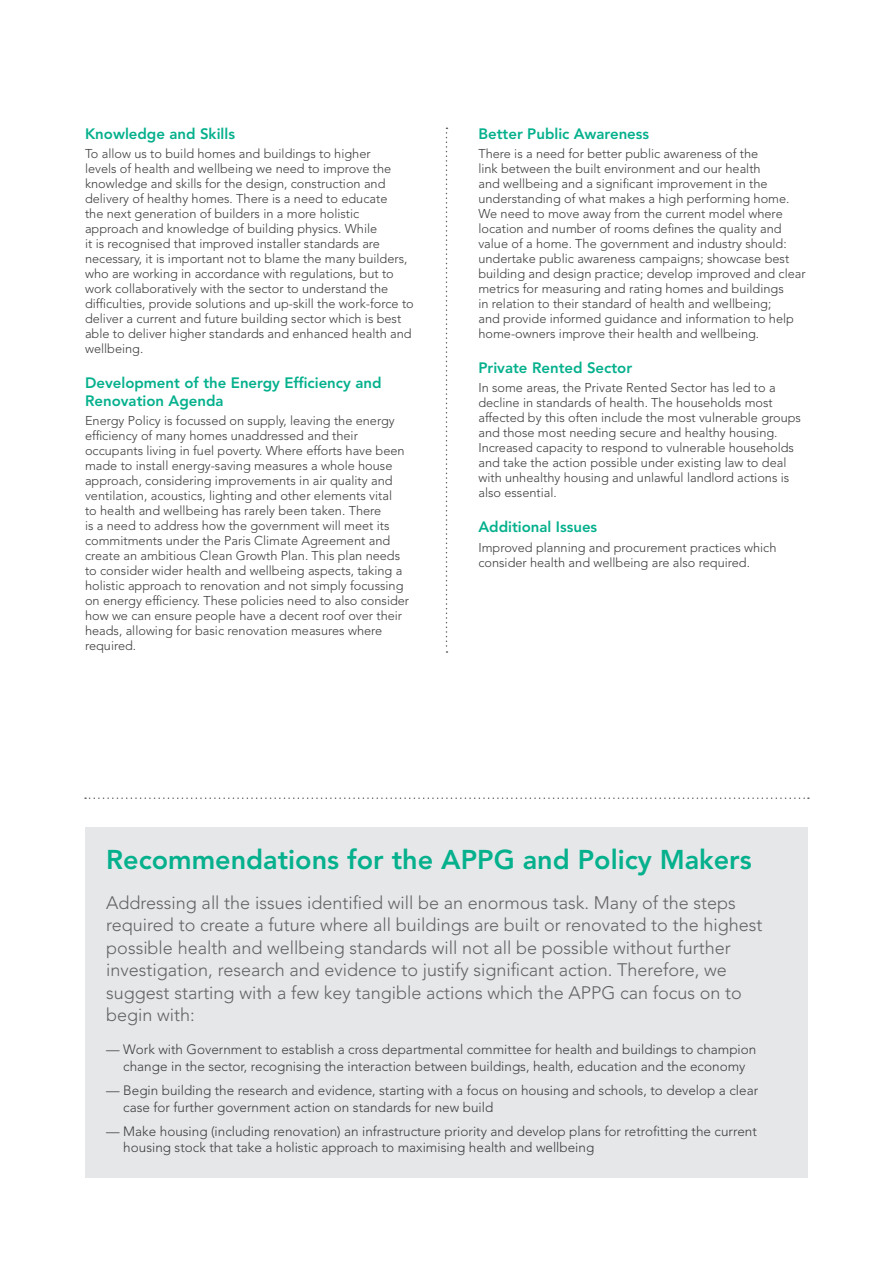
<style>
.page{position:relative;width:893px;height:1263px;background:#fff}
.page>*{position:absolute;margin:0;border:0;box-sizing:border-box;transform-origin:0 0}
.t1{font:800 27px "Avenir LT Std";color:#05b08d}
.t2{font:300 18px/22.5px "Avenir LT Std";color:#636366}
.t3{font:800 15px/18px "Avenir LT Std";color:#05b08d}
.t4{font:300 13.5px/16.2px "Avenir LT Std";color:#3e3e3f}
.t5{font:300 12.75px/15px "Avenir LT Std";color:#3e3e3f}
</style>
<div class="page">
<svg style="left:446px;top:128px;width:1px;height:525px"></svg>
<svg style="left:85px;top:797px;width:724px;height:2px"></svg>
<div style="left:85px;top:827px;width:723px;height:351px;background:#e6e7e9"></div>
<p class="t3" style="left:85px;top:125px;width:152px">Knowledge and Skills</p>
<p class="t5" style="left:85px;top:146px;width:330px">To allow us to build homes and buildings to higher<br>levels of health and wellbeing we need to improve the knowledge and skills for the design, construction and delivery of healthy homes. There is a need to educate<br>the next generation of builders in a more holistic approach and knowledge of building physics. While<br>it is recognised that improved installer standards are necessary, it is important not to blame the many builders, who are working in accordance with regulations, but to work collaboratively with the sector to understand the difficulties, provide solutions and up-skill the work-force to deliver a current and future building sector which is best able to deliver higher standards and enhanced health and wellbeing.</p>
<p class="t3" style="left:85px;top:374px;width:298px">Development of the Energy Efficiency and<br>Renovation Agenda</p>
<p class="t5" style="left:85px;top:414px;width:326px">Energy Policy is focussed on supply, leaving the energy efficiency of many homes unaddressed and their occupants living in fuel poverty. Where efforts have been made to install energy-saving measures a whole house approach, considering improvements in air quality and ventilation, acoustics, lighting and other elements vital<br>to health and wellbeing has rarely been taken. There<br>is a need to address how the government will meet its commitments under the Paris Climate Agreement and create an ambitious Clean Growth Plan. This plan needs to consider wider health and wellbeing aspects, taking a holistic approach to renovation and not simply focussing on energy efficiency. These policies need to also consider how we can ensure people have a decent roof over their heads, allowing for basic renovation measures where required.</p>
<p class="t3" style="left:478px;top:125px;width:172px">Better Public Awareness</p>
<p class="t5" style="left:478px;top:146px;width:329px">There is a need for better public awareness of the<br>link between the built environment and our health<br>and wellbeing and a significant improvement in the understanding of what makes a high performing home.<br>We need to move away from the current model where location and number of rooms defines the quality and value of a home. The government and industry should: undertake public awareness campaigns; showcase best building and design practice; develop improved and clear metrics for measuring and rating homes and buildings<br>in relation to their standard of health and wellbeing;<br>and provide informed guidance and information to help home-owners improve their health and wellbeing.</p>
<p class="t3" style="left:478px;top:359px;width:155px">Private Rented Sector</p>
<p class="t5" style="left:478px;top:381px;width:324px">In some areas, the Private Rented Sector has led to a decline in standards of health. The households most affected by this often include the most vulnerable groups and those most needing secure and healthy housing.<br>Increased capacity to respond to vulnerable households and take the action possible under existing law to deal with unhealthy housing and unlawful landlord actions is also essential.</p>
<p class="t3" style="left:478px;top:518px;width:120px">Additional Issues</p>
<p class="t5" style="left:478px;top:540px;width:300px">Improved planning and procurement practices which consider health and wellbeing are also required.</p>
<h1 class="t1" style="left:106px;top:844px;width:647px">Recommendations for the APPG and Policy Makers</h1>
<p class="t2" style="left:106px;top:891px;width:658px">Addressing all the issues identified will be an enormous task. Many of the steps required to create a future where all buildings are built or renovated to the highest possible health and wellbeing standards will not all be possible without further investigation, research and evidence to justify significant action. Therefore, we suggest starting with a few key tangible actions which the APPG can focus on to begin with:</p>
<p class="t4" style="left:106px;top:1042px;width:652px;text-align:center">— Work with Government to establish a cross departmental committee for health and buildings to champion change in the sector, recognising the interaction between buildings, health, education and the economy</p>
<p class="t4" style="left:123px;top:1082px;width:636px;text-indent:-17px">— Begin building the research and evidence, starting with a focus on housing and schools, to develop a clear case for further government action on standards for new build</p>
<p class="t4" style="left:123px;top:1123px;width:635px;text-indent:-17px">— Make housing (including renovation) an infrastructure priority and develop plans for retrofitting the current housing stock that take a holistic approach to maximising health and wellbeing</p>
</div>
